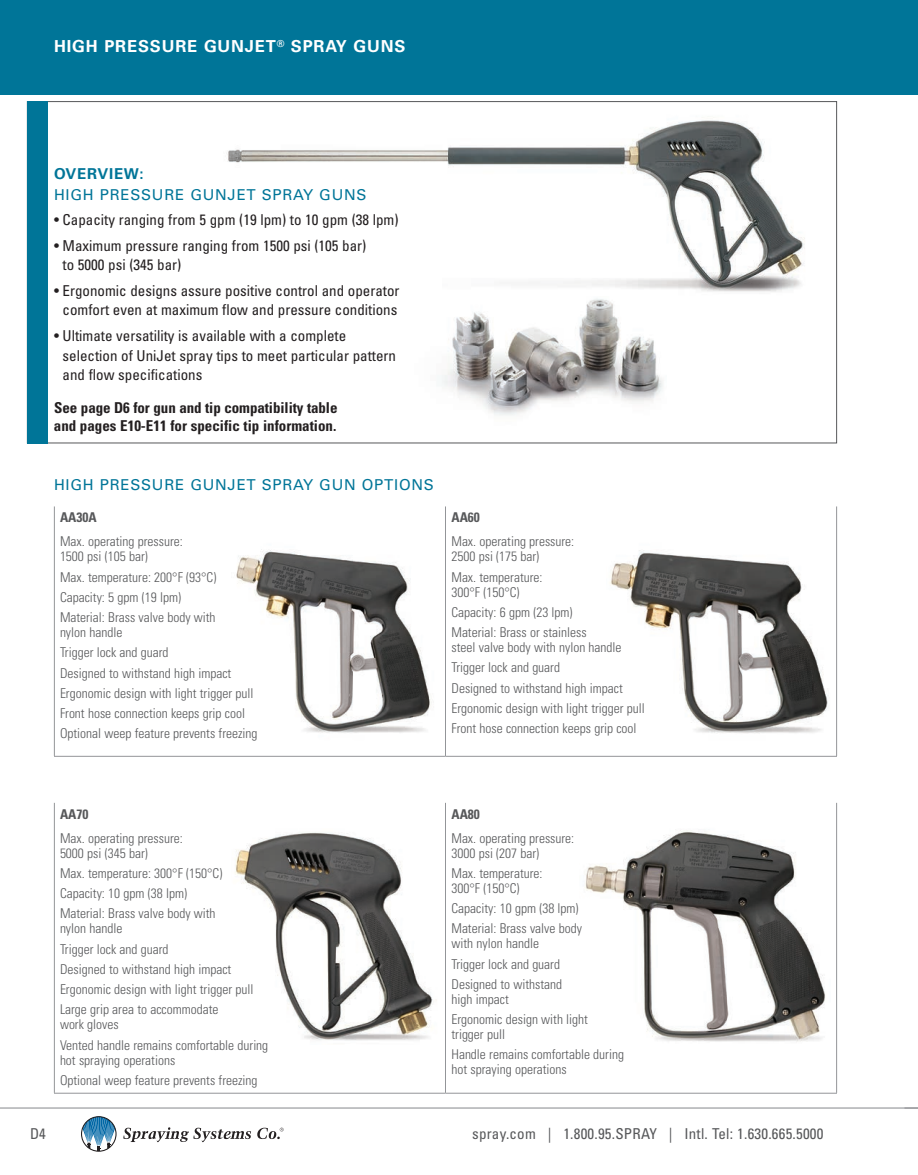
<style>
.page{position:relative;width:918px;height:1175px;background:#fff}
.page>*{position:absolute;margin:0;border:0;box-sizing:border-box;transform-origin:0 0}
.t1{font:700 16.5px "Univers LT Std";letter-spacing:.05em;color:#fff}
.t2{font:condensed 15px/19.5px "Univers LT Std";color:#231f20}
.t3{font:700 condensed 15px/18px "Univers LT Std";color:#231f20}
.t4{font:15px/21px "Univers LT Std";letter-spacing:.05em;color:#007598}
.t5{font:condensed 15px "Univers LT Std";letter-spacing:.015em;color:#57585a}
.t6{font:300 condensed 13.5px/20.2px "Univers LT Std";color:#57585a}
.s1{font-weight:700}
</style>
<div class="page">
<div style="left:0;top:0;width:918px;height:94px;background:#007598"></div>
<hr style="left:0;top:1107px;width:918px;height:1px;background:#939598">
<svg style="left:81px;top:1116px;width:36px;height:35px"></svg>
<svg style="left:123px;top:1127px;width:128px;height:15px"></svg>
<svg style="left:257px;top:1127px;width:27px;height:12px"></svg>
<div style="left:27px;top:101px;width:20px;height:342px;background:#007598"></div>
<hr style="left:54px;top:506px;width:1px;height:250px;background:#939598">
<hr style="left:445px;top:506px;width:1px;height:250px;background:#939598">
<hr style="left:836px;top:506px;width:1px;height:250px;background:#939598">
<hr style="left:54px;top:756px;width:392px;height:1px;background:#939598">
<hr style="left:446px;top:756px;width:391px;height:1px;background:#939598">
<hr style="left:54px;top:802px;width:1px;height:290px;background:#939598">
<hr style="left:445px;top:802px;width:1px;height:290px;background:#939598">
<hr style="left:836px;top:802px;width:1px;height:290px;background:#939598">
<hr style="left:54px;top:1092px;width:392px;height:1px;background:#939598">
<hr style="left:446px;top:1092px;width:391px;height:1px;background:#939598">
<img style="left:226px;top:120px;width:579px;height:172px">
<img style="left:236px;top:549px;width:196px;height:184px">
<img style="left:610px;top:550px;width:219px;height:184px">
<img style="left:235px;top:832px;width:202px;height:209px">
<img style="left:585px;top:830px;width:240px;height:212px">
<img style="left:442px;top:298px;width:221px;height:117px">
<p class="t1" style="left:54px;top:37px;width:353px">HIGH PRESSURE GUNJET<sup>®</sup> SPRAY GUNS</p>
<p class="t4" style="left:54px;top:163px;width:314px"><span class="s1">OVERVIEW:<br></span>HIGH PRESSURE GUNJET SPRAY GUNS</p>
<p class="t2" style="left:54px;top:210px;width:346px">• Capacity ranging from 5 gpm (19 lpm) to 10 gpm (38 lpm)</p>
<p class="t2" style="left:63px;top:236px;width:305px;text-indent:-9px">• Maximum pressure ranging from 1500 psi (105 bar) to 5000 psi (345 bar)</p>
<p class="t2" style="left:54px;top:281px;width:347px;text-align:center">• Ergonomic designs assure positive control and operator comfort even at maximum flow and pressure conditions</p>
<p class="t2" style="left:63px;top:326px;width:335px;text-indent:-9px">• Ultimate versatility is available with a complete selection of UniJet spray tips to meet particular pattern and flow specifications</p>
<p class="t3" style="left:54px;top:398px;width:285px">See page D6 for gun and tip compatibility table and pages E10-E11 for specific tip information.</p>
<p class="t4" style="left:54px;top:474px;width:381px">HIGH PRESSURE GUNJET SPRAY GUN OPTIONS</p>
<p class="t6" style="left:60px;top:505px;width:124px;line-height:24px"><span class="s1">AA30A<br></span>Max. operating pressure:</p>
<p class="t6" style="left:60px;top:546px;width:158px">1500 psi (105 bar)<br>Max. temperature: 200°F (93°C)<br>Capacity: 5 gpm (19 lpm)<br>Material: Brass valve body with</p>
<p class="t6" style="left:60px;top:622px;width:199px">nylon handle<br>Trigger lock and guard<br>Designed to withstand high impact<br>Ergonomic design with light trigger pull<br>Front hose connection keeps grip cool<br>Optional weep feature prevents freezing</p>
<p class="t6" style="left:452px;top:505px;width:124px;line-height:24px"><span class="s1">AA60<br></span>Max. operating pressure:</p>
<p class="t6" style="left:452px;top:546px;width:93px">2500 psi (175 bar)<br>Max. temperature:</p>
<p class="t6" style="left:452px;top:581px;width:137px">300°F (150°C)<br>Capacity: 6 gpm (23 lpm)<br>Material: Brass or stainless</p>
<p class="t6" style="left:452px;top:637px;width:195px">steel valve body with nylon handle Trigger lock and guard<br>Designed to withstand high impact Ergonomic design with light trigger pull Front hose connection keeps grip cool</p>
<p class="t6" style="left:60px;top:802px;width:124px;line-height:24px"><span class="s1">AA70<br></span>Max. operating pressure:</p>
<p class="t6" style="left:60px;top:842px;width:164px">5000 psi (345 bar)<br>Max. temperature: 300°F (150°C)<br>Capacity: 10 gpm (38 lpm)<br>Material: Brass valve body with</p>
<p class="t6" style="left:60px;top:918px;width:195px">nylon handle<br>Trigger lock and guard<br>Designed to withstand high impact<br>Ergonomic design with light trigger pull<br>Large grip area to accommodate</p>
<p class="t6" style="left:60px;top:1014px;width:210px">work gloves<br>Vented handle remains comfortable during</p>
<p class="t6" style="left:60px;top:1049px;width:199px">hot spraying operations<br>Optional weep feature prevents freezing</p>
<p class="t5" style="left:30px;top:1123px;width:17px">D4</p>
<p class="t6" style="left:452px;top:802px;width:124px;line-height:24px"><span class="s1">AA80<br></span>Max. operating pressure:</p>
<p class="t6" style="left:452px;top:842px;width:93px">3000 psi (207 bar)<br>Max. temperature:</p>
<p class="t6" style="left:452px;top:878px;width:132px">300°F (150°C)<br>Capacity: 10 gpm (38 lpm)<br>Material: Brass valve body</p>
<p class="t6" style="left:452px;top:933px;width:112px">with nylon handle<br>Trigger lock and guard<br>Designed to withstand</p>
<p class="t6" style="left:452px;top:989px;width:138px">high impact<br>Ergonomic design with light</p>
<p class="t6" style="left:452px;top:1024px;width:174px">trigger pull<br>Handle remains comfortable during</p>
<p class="t6" style="left:452px;top:1059px;width:117px">hot spraying operations</p>
<p class="t5" style="left:472px;top:1123px;width:353px">spray.com | 1.800.95.SPRAY | Intl. Tel: 1.630.665.5000</p>
</div>
